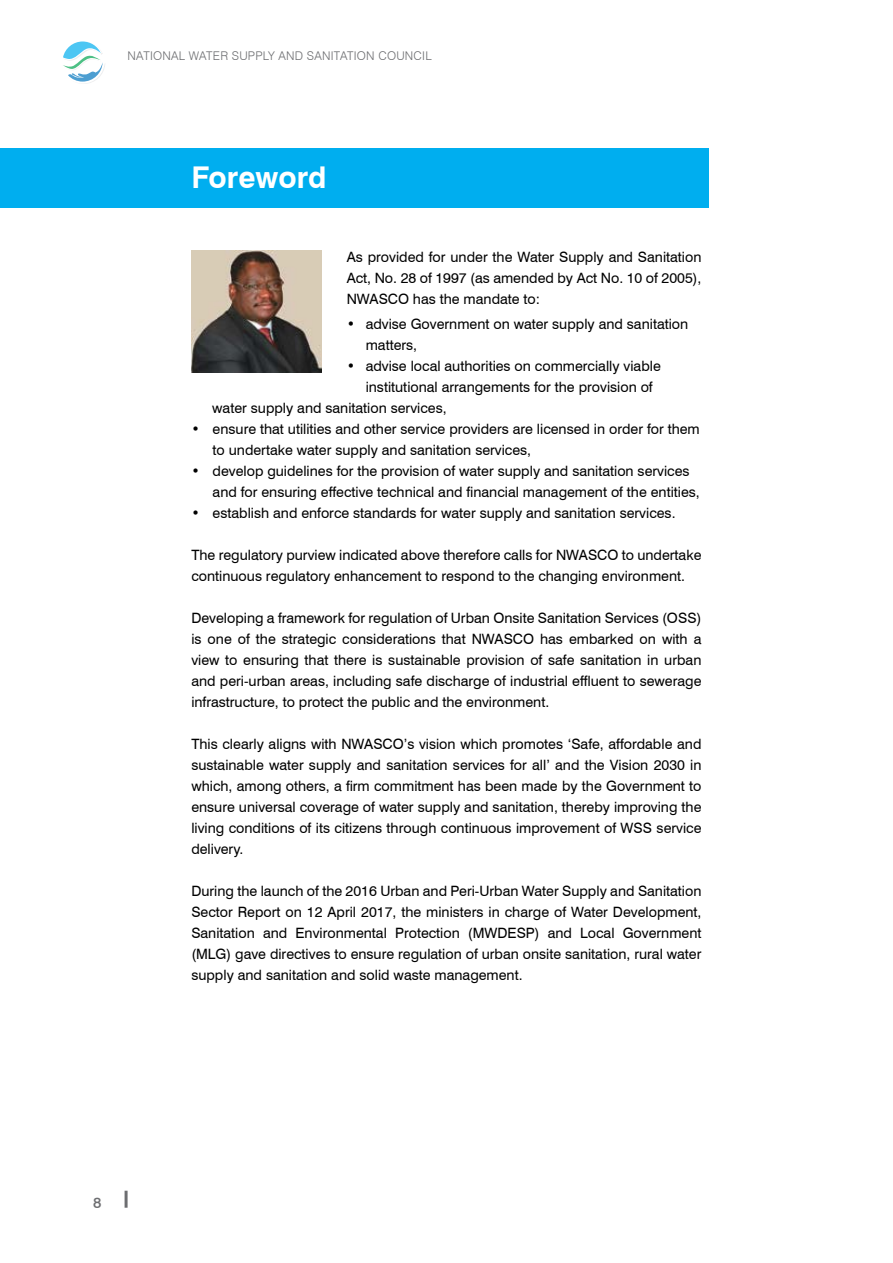
<style>
.page{position:relative;width:893px;height:1263px;background:#fff}
.page>*{position:absolute;margin:0;border:0;box-sizing:border-box;transform-origin:0 0}
.t1{font:700 30px "Swiss 721 BT";color:#fff}
.t2{font:500 15px "Swiss 721 BT";color:#6d6e71}
.t3{font:14.25px/21px "Swiss 721 BT";color:#000;text-align:justify}
.t4{font:300 12px "Swiss 721 BT";letter-spacing:.02em;color:#6d6e71}
</style>
<div class="page">
<hr style="left:125px;top:1191px;width:3px;height:17px;background:#6d6e71">
<svg style="left:63px;top:41px;width:42px;height:43px"></svg>
<div style="left:0;top:149px;width:708px;height:59px;background:#00aeef"></div>
<img style="left:192px;top:251px;width:129px;height:121px">
<p class="t4" style="left:128px;top:48px;width:305px">NATIONAL WATER SUPPLY AN D SAN ITATION COUNC IL</p>
<p class="t1" style="left:191px;top:159px;width:137px">Foreword</p>
<p class="t3" style="left:347px;top:246px;width:356px">As provided for under the Water Supply and Sanitation Act, No. 28 of 1997 (as amended by Act No. 10 of 2005), NWASCO has the mandate to:</p>
<p class="t3" style="left:366px;top:313px;width:324px;text-indent:-19px">• advise Government on water supply and sanitation matters,</p>
<p class="t3" style="left:347px;top:355px;width:316px">• advise local authorities on commercially viable</p>
<p class="t3" style="left:366px;top:376px;width:289px">institutional arrangements for the provision of</p>
<p class="t3" style="left:212px;top:397px;width:236px">water supply and sanitation services,</p>
<p class="t3" style="left:213px;top:418px;width:489px;text-indent:-21px">• ensure that utilities and other service providers are licensed in order for them to undertake water supply and sanitation services,</p>
<p class="t3" style="left:213px;top:460px;width:489px;text-indent:-21px">• develop guidelines for the provision of water supply and sanitation services and for ensuring effective technical and financial management of the entities,</p>
<p class="t3" style="left:191px;top:502px;width:486px">• establish and enforce standards for water supply and sanitation services.</p>
<p class="t3" style="left:191px;top:544px;width:512px">The regulatory purview indicated above therefore calls for NWASCO to undertake continuous regulatory enhancement to respond to the changing environment.</p>
<p class="t3" style="left:191px;top:607px;width:512px">Developing a framework for regulation of Urban Onsite Sanitation Services (OSS) is one of the strategic considerations that NWASCO has embarked on with a view to ensuring that there is sustainable provision of safe sanitation in urban and peri-urban areas, including safe discharge of industrial effluent to sewerage infrastructure, to protect the public and the environment.</p>
<p class="t3" style="left:191px;top:733px;width:512px">This clearly aligns with NWASCO’s vision which promotes ‘Safe, affordable and sustainable water supply and sanitation services for all’ and the Vision 2030 in which, among others, a firm commitment has been made by the Government to ensure universal coverage of water supply and sanitation, thereby improving the living conditions of its citizens through continuous improvement of WSS service delivery.</p>
<p class="t3" style="left:191px;top:880px;width:512px">During the launch of the 2016 Urban and Peri-Urban Water Supply and Sanitation Sector Report on 12 April 2017, the ministers in charge of Water Development, Sanitation and Environmental Protection (MWDESP) and Local Government (MLG) gave directives to ensure regulation of urban onsite sanitation, rural water supply and sanitation and solid waste management.</p>
<p class="t2" style="left:93px;top:1193px;width:10px">8</p>
</div>
